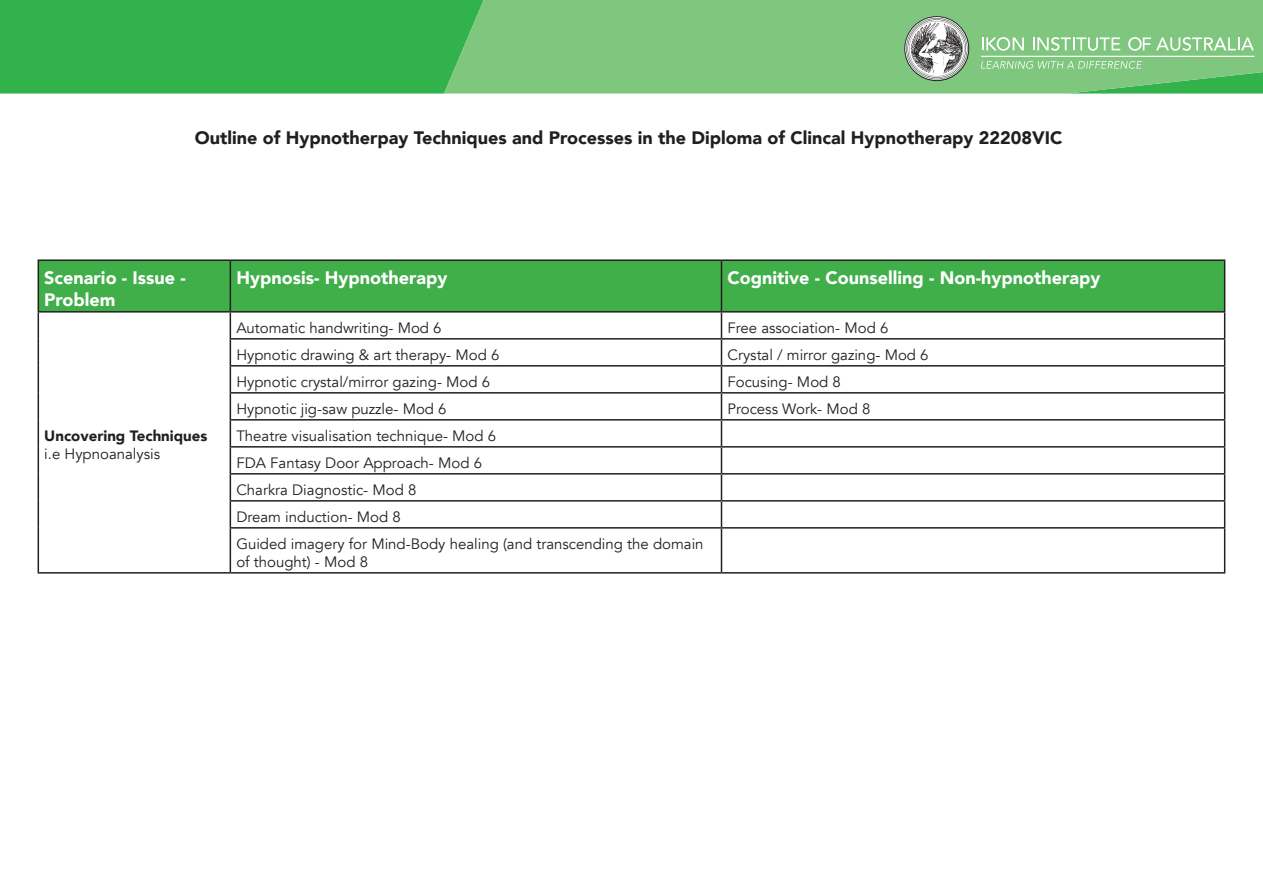
<style>
.page{position:relative;width:1263px;height:893px;background:#fff}
.page>*{position:absolute;margin:0;border:0;box-sizing:border-box;transform-origin:0 0}
.t1{font:900 18px "Avenir";color:#231f20}
.t2{font:900 18px/21.6px "Avenir";color:#fff}
.t3{font:15px/18px "Avenir";color:#231f20}
.t4{font:900 15px "Avenir";color:#231f20}
</style>
<div class="page">
<div style="left:0;top:0;width:444px;height:94px;background:#31b24a"></div>
<svg style="left:444px;top:0;width:819px;height:94px;background:#7bc57b"></svg>
<svg style="left:904px;top:16px;width:65px;height:65px"></svg>
<svg style="left:982px;top:37px;width:42px;height:14px"></svg>
<svg style="left:1033px;top:37px;width:87px;height:14px"></svg>
<svg style="left:1128px;top:37px;width:126px;height:14px"></svg>
<svg style="left:981px;top:61px;width:161px;height:8px"></svg>
<hr style="left:981px;top:56px;width:273px;height:1px;background:#fff">
<div style="left:39px;top:261px;width:1185px;height:50px;background:#40ae49"></div>
<hr style="left:38px;top:259px;width:192px;height:2px;background:#231f20">
<hr style="left:38px;top:261px;width:1px;height:50px;background:#231f20">
<hr style="left:230px;top:259px;width:491px;height:2px;background:#231f20">
<hr style="left:230px;top:261px;width:1px;height:50px;background:#231f20">
<hr style="left:721px;top:259px;width:504px;height:2px;background:#231f20">
<hr style="left:721px;top:261px;width:1px;height:50px;background:#231f20">
<hr style="left:1224px;top:261px;width:1px;height:50px;background:#231f20">
<hr style="left:38px;top:311px;width:192px;height:2px;background:#231f20">
<hr style="left:230px;top:311px;width:491px;height:2px;background:#231f20">
<hr style="left:721px;top:311px;width:504px;height:2px;background:#231f20">
<hr style="left:230px;top:338px;width:491px;height:2px;background:#231f20">
<hr style="left:721px;top:338px;width:504px;height:2px;background:#231f20">
<hr style="left:230px;top:365px;width:491px;height:2px;background:#231f20">
<hr style="left:721px;top:365px;width:504px;height:2px;background:#231f20">
<hr style="left:230px;top:392px;width:491px;height:2px;background:#231f20">
<hr style="left:721px;top:392px;width:504px;height:2px;background:#231f20">
<hr style="left:230px;top:419px;width:491px;height:2px;background:#231f20">
<hr style="left:721px;top:419px;width:504px;height:2px;background:#231f20">
<hr style="left:230px;top:446px;width:491px;height:2px;background:#231f20">
<hr style="left:721px;top:446px;width:504px;height:2px;background:#231f20">
<hr style="left:230px;top:473px;width:491px;height:2px;background:#231f20">
<hr style="left:721px;top:473px;width:504px;height:2px;background:#231f20">
<svg style="left:38px;top:313px;width:1px;height:215px"></svg>
<hr style="left:230px;top:500px;width:491px;height:2px;background:#231f20">
<svg style="left:230px;top:313px;width:1px;height:214px"></svg>
<hr style="left:721px;top:500px;width:504px;height:2px;background:#231f20">
<svg style="left:721px;top:313px;width:1px;height:214px"></svg>
<svg style="left:1224px;top:313px;width:1px;height:214px"></svg>
<hr style="left:38px;top:528px;width:1px;height:44px;background:#231f20">
<hr style="left:230px;top:527px;width:491px;height:2px;background:#231f20">
<hr style="left:230px;top:529px;width:1px;height:43px;background:#231f20">
<hr style="left:721px;top:527px;width:504px;height:2px;background:#231f20">
<hr style="left:721px;top:529px;width:1px;height:43px;background:#231f20">
<hr style="left:1224px;top:529px;width:1px;height:43px;background:#231f20">
<hr style="left:38px;top:572px;width:192px;height:2px;background:#231f20">
<hr style="left:230px;top:572px;width:491px;height:2px;background:#231f20">
<hr style="left:721px;top:572px;width:504px;height:2px;background:#231f20">
<p class="t1" style="left:195px;top:122px;width:869px">Outline of Hypnotherpay Techniques and Processes in the Diploma of Clincal Hypnotherapy 22208VIC</p>
<p class="t2" style="left:44px;top:267px;width:143px">Scenario - Issue -<br>Problem</p>
<p class="t2" style="left:236px;top:267px;width:212px">Hypnosis- Hypnotherapy</p>
<p class="t2" style="left:727px;top:267px;width:374px">Cognitive - Counselling - Non-hypnotherapy</p>
<p class="t4" style="left:44px;top:423px;width:165px">Uncovering Techniques</p>
<p class="t3" style="left:44px;top:445px;width:117px">i.e Hypnoanalysis</p>
<p class="t3" style="left:236px;top:319px;width:207px">Automatic handwriting- Mod 6</p>
<p class="t3" style="left:727px;top:319px;width:162px">Free association- Mod 6</p>
<p class="t3" style="left:236px;top:346px;width:265px">Hypnotic drawing &amp; art therapy- Mod 6</p>
<p class="t3" style="left:727px;top:346px;width:203px">Crystal / mirror gazing- Mod 6</p>
<p class="t3" style="left:236px;top:373px;width:255px">Hypnotic crystal/mirror gazing- Mod 6</p>
<p class="t3" style="left:727px;top:373px;width:115px">Focusing- Mod 8</p>
<p class="t3" style="left:236px;top:400px;width:212px">Hypnotic jig-saw puzzle- Mod 6</p>
<p class="t3" style="left:727px;top:400px;width:144px">Process Work- Mod 8</p>
<p class="t3" style="left:236px;top:427px;width:261px">Theatre visualisation technique- Mod 6</p>
<p class="t3" style="left:236px;top:454px;width:247px">FDA Fantasy Door Approach- Mod 6</p>
<p class="t3" style="left:236px;top:481px;width:182px">Charkra Diagnostic- Mod 8</p>
<p class="t3" style="left:236px;top:508px;width:166px">Dream induction- Mod 8</p>
<p class="t3" style="left:236px;top:535px;width:469px">Guided imagery for Mind-Body healing (and transcending the domain of thought) - Mod 8</p>
</div>
